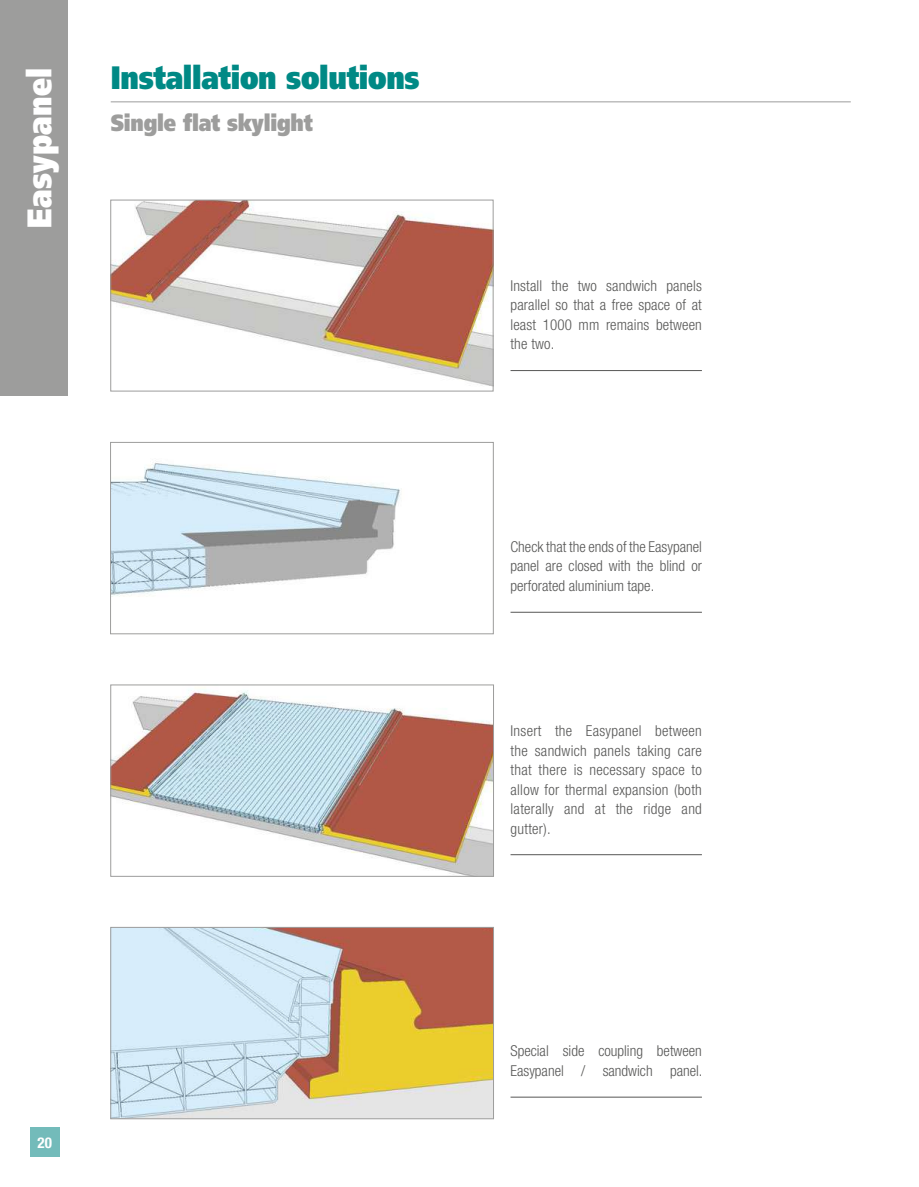
<style>
.page{position:relative;width:919px;height:1187px;background:#fff}
.page>*{position:absolute;margin:0;border:0;box-sizing:border-box;transform-origin:0 0}
.t1{font:900 34.2px "Frutiger";letter-spacing:.01em;color:#fff;scale:.83 1}
.t2{font:900 32.4px "Frutiger";letter-spacing:-.01em;color:#008985;scale:.83 1}
.t3{font:900 23.4px "Frutiger";letter-spacing:-.01em;color:#9d9d9c;scale:.83 1}
.t4{font:300 condensed 15px/19.5px "Helvetica Neue LT Com";letter-spacing:.005em;color:#575756;text-align:justify}
.t5{font:700 condensed 15px "Helvetica Neue LT Com";color:#fff}
</style>
<div class="page">
<div style="left:30px;top:1127px;width:30px;height:30px;background:#73bbba"></div>
<hr style="left:111px;top:101px;width:740px;height:1px;background:#9d9d9c">
<div style="left:0;top:0;width:68px;height:396px;background:#9d9d9c"></div>
<hr style="left:510px;top:1096px;width:192px;height:1px;background:#575756">
<hr style="left:510px;top:370px;width:192px;height:1px;background:#575756">
<hr style="left:510px;top:612px;width:192px;height:1px;background:#575756">
<hr style="left:510px;top:854px;width:192px;height:1px;background:#575756">
<img style="left:113px;top:202px;width:378px;height:184px">
<div style="left:111px;top:200px;width:382px;height:191px;border:1px solid #9d9d9c"></div>
<img style="left:113px;top:929px;width:379px;height:188px">
<div style="left:111px;top:927px;width:383px;height:192px;border:1px solid #9d9d9c"></div>
<img style="left:113px;top:690px;width:379px;height:184px">
<div style="left:111px;top:685px;width:383px;height:191px;border:1px solid #9d9d9c"></div>
<img style="left:112px;top:463px;width:289px;height:134px">
<div style="left:110px;top:442px;width:383px;height:192px;border:1px solid #9d9d9c"></div>
<h1 class="t1" style="left:19px;top:228px;width:194px;rotate:-90deg">Easypanel</h1>
<h2 class="t2" style="left:111px;top:58px;width:374px">Installation solutions</h2>
<h3 class="t3" style="left:111px;top:109px;width:245px">Single flat skylight</h3>
<p class="t5" style="left:38px;top:1133px;width:16px">20</p>
<p class="t4" style="left:510px;top:275px;width:193px">Install the two sandwich panels parallel so that a free space of at least 1000 mm remains between the two.</p>
<p class="t4" style="left:510px;top:537px;width:193px">Check that the ends of the Easypanel panel are closed with the blind or perforated aluminium tape.</p>
<p class="t4" style="left:510px;top:721px;width:193px">Insert the Easypanel between the sandwich panels taking care that there is necessary space to allow for thermal expansion (both laterally and at the ridge and gutter).</p>
<p class="t4" style="left:510px;top:1041px;width:193px">Special side coupling between<br>Easypanel / sandwich panel.</p>
</div>
